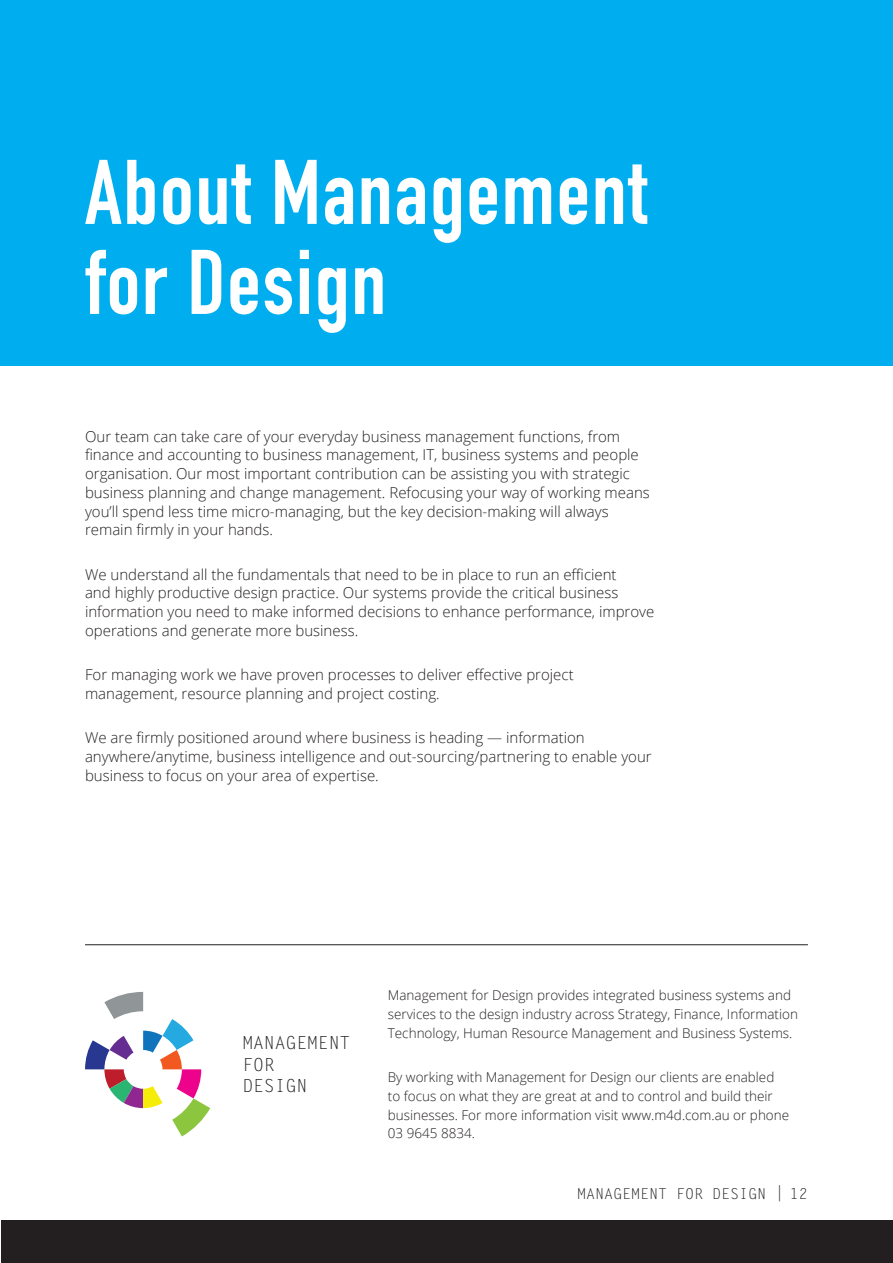
<style>
.page{position:relative;width:893px;height:1263px;background:#fff}
.page>*{position:absolute;margin:0;border:0;box-sizing:border-box;transform-origin:0 0}
.t1{font:700 90px/90px "DIN Condensed";letter-spacing:.02em;color:#fff}
.t2{font:18px "Letter Gothic Std";color:#231f20}
.Body_first{font:300 15px/18.8px "Open Sans";color:#231f20}
.t3{font:15px "Letter Gothic Std";color:#231f20}
.Intro{font:300 13.5px/18.8px "Open Sans";color:#231f20}
</style>
<div class="page">
<div style="left:1px;top:1220px;width:891px;height:43px;background:#231f20"></div>
<svg style="left:85px;top:992px;width:125px;height:144px"></svg>
<div style="left:0;top:0;width:893px;height:366px;background:#00aeef"></div>
<hr style="left:85px;top:944px;width:723px;height:1px;background:#231f20">
<p class="t1" style="left:85px;top:148px;width:563px">About Management for Design</p>
<p class="Body_first" style="left:85px;top:426px;width:566px">Our team can take care of your everyday business management functions, from finance and accounting to business management, IT, business systems and people organisation. Our most important contribution can be assisting you with strategic business planning and change management. Refocusing your way of working means you’ll spend less time micro-managing, but the key decision-making will always remain firmly in your hands.</p>
<p class="Body_first" style="left:85px;top:564px;width:571px">We understand all the fundamentals that need to be in place to run an efficient<br>and highly productive design practice. Our systems provide the critical business information you need to make informed decisions to enhance performance, improve operations and generate more business.</p>
<p class="Body_first" style="left:85px;top:665px;width:490px">For managing work we have proven processes to deliver effective project management, resource planning and project costing.</p>
<p class="Body_first" style="left:85px;top:728px;width:568px">We are firmly positioned around where business is heading — information anywhere/anytime, business intelligence and out-sourcing/partnering to enable your business to focus on your area of expertise.</p>
<p class="t2" style="left:242px;top:1032px;width:109px">MANAGEMENT</p>
<p class="t2" style="left:242px;top:1054px;width:34px">FOR</p>
<p class="t2" style="left:242px;top:1076px;width:66px">DESIGN</p>
<p class="Intro" style="left:388px;top:986px;width:412px">Management for Design provides integrated business systems and services to the design industry across Strategy, Finance, Information<br>Technology, Human Resource Management and Business Systems.</p>
<p class="Intro" style="left:388px;top:1067px;width:403px">By working with Management for Design our clients are enabled to focus on what they are great at and to control and build their businesses. For more information visit www.m4d.com.au or phone 03 9645 8834.</p>
<p class="t3" style="left:577px;top:1185px;width:232px">MANAGEMENT FOR DESIGN | 12</p>
</div>
